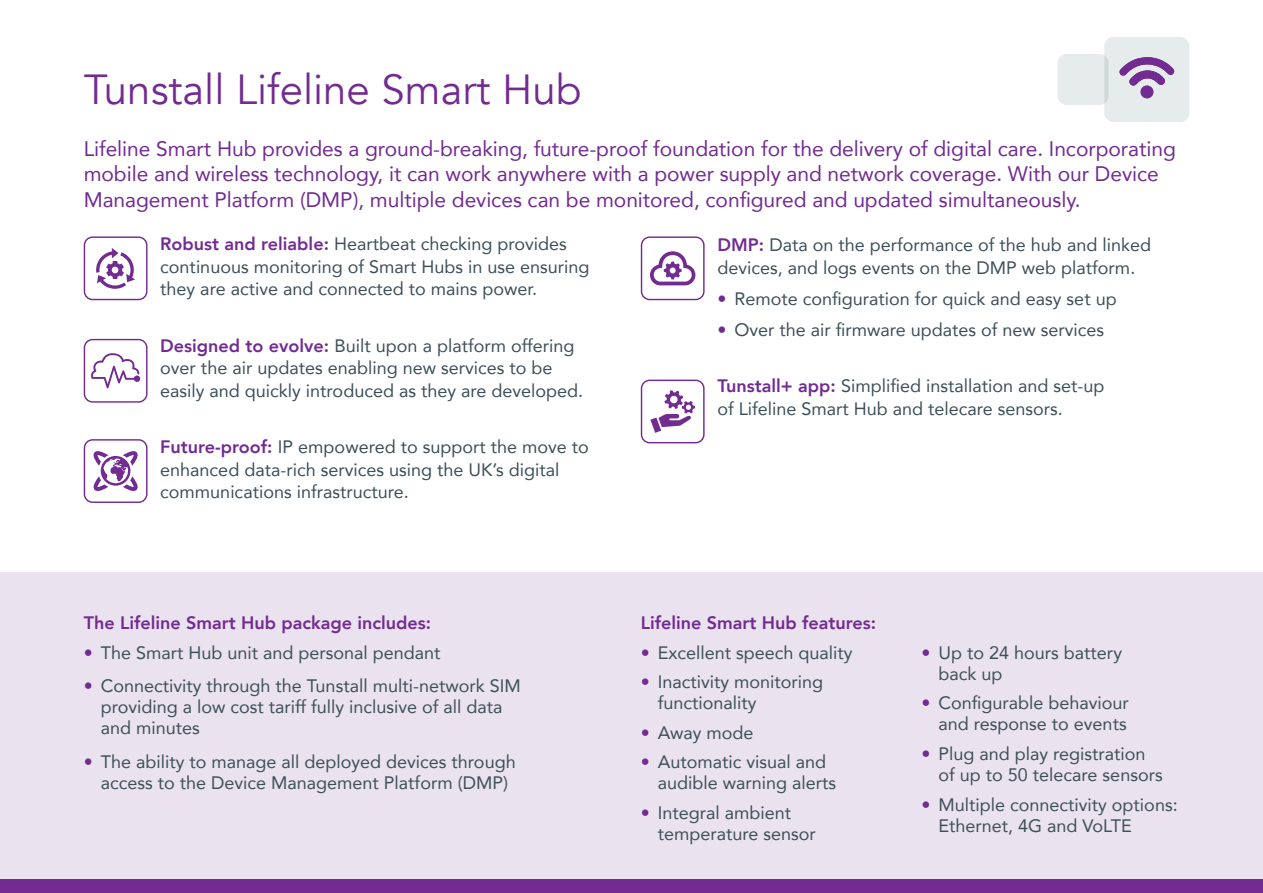
<style>
.page{position:relative;width:1263px;height:893px;background:#fff}
.page>*{position:absolute;margin:0;border:0;box-sizing:border-box;transform-origin:0 0}
.t1{font:42px "Avenir";color:#722b91}
.t2{font:21px/25.5px "Avenir";letter-spacing:-.005em;color:#722b91}
.t3{font:18px/21px "Avenir";color:#3d4f59}
.t4{font:800 18px "Avenir";color:#722b91}
.s1{font-weight:800;color:#722b91}
.s2{color:#722b91}
</style>
<div class="page">
<div style="left:0;top:573px;width:1263px;height:306px;background:#eae2ef"></div>
<div style="left:1104px;top:37px;width:85px;height:85px;background:#e6eceb;border-radius:9px"></div>
<div style="left:1057px;top:54px;width:51px;height:51px;background:#e6eceb;border-radius:9px"></div>
<div style="left:0;top:879px;width:1263px;height:14px;background:#722b91"></div>
<div style="left:84px;top:236px;width:63px;height:64px;border:1px solid #722b91;border-radius:8px"></div>
<div style="left:84px;top:339px;width:63px;height:64px;border:1px solid #722b91;border-radius:8px"></div>
<div style="left:84px;top:439px;width:63px;height:64px;border:1px solid #722b91;border-radius:8px"></div>
<div style="left:641px;top:236px;width:64px;height:64px;border:1px solid #722b91;border-radius:8px"></div>
<div style="left:641px;top:380px;width:64px;height:63px;border:1px solid #722b91;border-radius:8px"></div>
<svg style="left:650px;top:251px;width:45px;height:34px"></svg>
<svg style="left:96px;top:248px;width:39px;height:41px"></svg>
<svg style="left:91px;top:353px;width:49px;height:35px"></svg>
<svg style="left:650px;top:390px;width:45px;height:43px"></svg>
<svg style="left:94px;top:451px;width:44px;height:40px"></svg>
<svg style="left:1119px;top:57px;width:56px;height:41px"></svg>
<div style="left:1140px;top:86px;width:13px;height:12px;background:#722b91;border-radius:50%"></div>
<h1 class="t1" style="left:84px;top:65px;width:499px">Tunstall Lifeline Smart Hub</h1>
<p class="t2" style="left:84px;top:135px;width:1094px">Lifeline Smart Hub provides a ground-breaking, future-proof foundation for the delivery of digital care. Incorporating mobile and wireless technology, it can work anywhere with a power supply and network coverage. With our Device<br>Management Platform (DMP), multiple devices can be monitored, configured and updated simultaneously.</p>
<p class="t3" style="left:160px;top:232px;width:431px;line-height:22.5px"><span class="s1">Robust and reliable:</span> Heartbeat checking provides continuous monitoring of Smart Hubs in use ensuring they are active and connected to mains power.</p>
<p class="t3" style="left:160px;top:334px;width:424px;line-height:22.5px"><span class="s1">Designed to evolve:</span> Built upon a platform offering over the air updates enabling new services to be easily and quickly introduced as they are developed.</p>
<p class="t3" style="left:160px;top:435px;width:430px;line-height:22.5px"><span class="s1">Future-proof:</span> IP empowered to support the move to enhanced data-rich services using the UK’s digital communications infrastructure.</p>
<p class="t4" style="left:84px;top:609px;width:349px">The Lifeline Smart Hub package includes:</p>
<p class="t3" style="left:84px;top:641px;width:358px"><span class="s2">•</span> The Smart Hub unit and personal pendant</p>
<p class="t3" style="left:101px;top:675px;width:421px;text-indent:-17px"><span class="s2">•</span> Connectivity through the Tunstall multi-network SIM providing a low cost tariff fully inclusive of all data and minutes</p>
<p class="t3" style="left:84px;top:751px;width:433px;text-align:center"><span class="s2">•</span> The ability to manage all deployed devices through access to the Device Management Platform (DMP)</p>
<p class="t3" style="left:717px;top:233px;width:435px;line-height:22.5px"><span class="s1">DMP:</span> Data on the performance of the hub and linked devices, and logs events on the DMP web platform.</p>
<p class="t3" style="left:717px;top:287px;width:401px"><span class="s2">•</span> Remote configuration for quick and easy set up</p>
<p class="t3" style="left:717px;top:318px;width:388px"><span class="s2">•</span> Over the air firmware updates of new services</p>
<p class="t3" style="left:717px;top:374px;width:389px;line-height:22.5px"><span class="s1">Tunstall+ app:</span> Simplified installation and set-up of Lifeline Smart Hub and telecare sensors.</p>
<p class="t4" style="left:641px;top:609px;width:237px">Lifeline Smart Hub features:</p>
<p class="t3" style="left:641px;top:641px;width:213px"><span class="s2">•</span> Excellent speech quality</p>
<p class="t3" style="left:658px;top:671px;width:167px;text-indent:-17px"><span class="s2">•</span> Inactivity monitoring functionality</p>
<p class="t3" style="left:641px;top:721px;width:114px"><span class="s2">•</span> Away mode</p>
<p class="t3" style="left:658px;top:751px;width:180px;text-indent:-17px"><span class="s2">•</span> Automatic visual and audible warning alerts</p>
<p class="t3" style="left:658px;top:801px;width:160px;text-indent:-17px"><span class="s2">•</span> Integral ambient temperature sensor</p>
<p class="t3" style="left:938px;top:642px;width:185px;text-indent:-17px"><span class="s2">•</span> Up to 24 hours battery back up</p>
<p class="t3" style="left:921px;top:692px;width:209px;text-align:right"><span class="s2">•</span> Configurable behaviour and response to events</p>
<p class="t3" style="left:938px;top:743px;width:226px;text-indent:-17px"><span class="s2">•</span> Plug and play registration of up to 50 telecare sensors</p>
<p class="t3" style="left:938px;top:793px;width:241px;text-indent:-17px"><span class="s2">•</span> Multiple connectivity options:<br>Ethernet, 4G and VoLTE</p>
</div>
